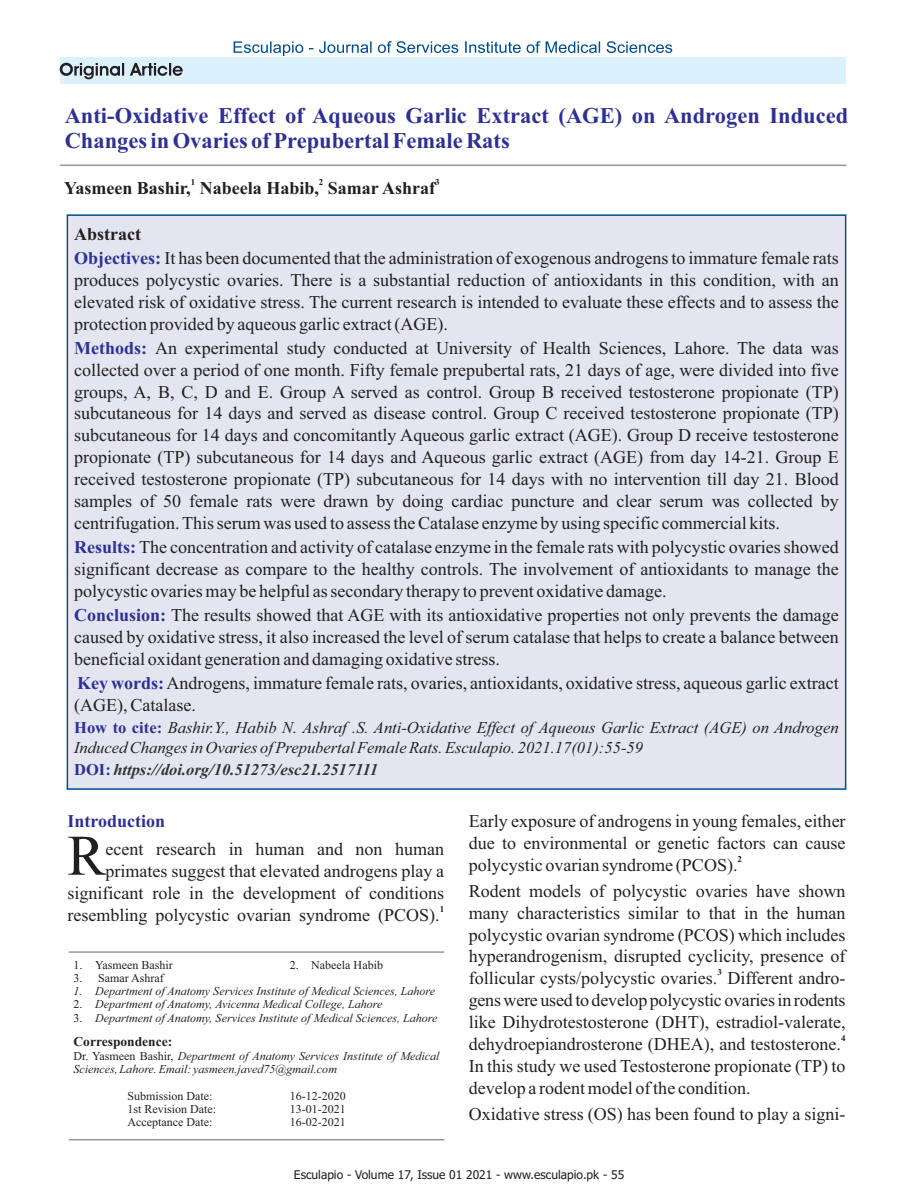
<style>
.page{position:relative;width:908px;height:1199px;background:#fff}
.page>*{position:absolute;margin:0;border:0;box-sizing:border-box;transform-origin:0 0}
.t1{font:57.3px "Times New Roman";color:#231f20}
.t2{font:700 22.5px/24.9px "Times New Roman";color:#2e3092}
.t3{font:18px/21.9px "Times New Roman";color:#231f20;text-align:justify}
.t4{font:700 18px "Times New Roman";color:#231f20}
.t5{font:700 18px "Times New Roman";color:#2e3092}
.t6{font:italic 16.5px/20.1px "Times New Roman";color:#231f20}
.t7{font:italic 700 16.5px "Times New Roman";color:#333}
.t8{font:700 13.5px "Times New Roman";color:#231f20}
.t9{font:italic 12px/13.4px "Times New Roman";color:#231f20}
.t10{font:12px "Times New Roman";color:#231f20}
.t11{font:12px "Tahoma";color:#231f20}
.t12{font:700 9px "Times New Roman";color:#231f20}
.s1{font-weight:700}
.s2{font-weight:700;color:#2e3092}
.s3{font-weight:700;font-style:normal;color:#2e3092}
.s4{font-style:normal;color:#2e3092}
.s5{font-style:normal}
</style>
<div class="page">
<div style="left:60px;top:57px;width:785px;height:26px;background:#dbf1fd"></div>
<hr style="left:60px;top:165px;width:786px;height:1px;background:#949698">
<svg style="left:60px;top:63px;width:123px;height:16px"></svg>
<div style="left:67px;top:215px;width:778px;height:574px;background:#e3e5f0"></div>
<hr style="left:69px;top:951px;width:375px;height:2px;background:#949698">
<hr style="left:69px;top:1139px;width:375px;height:1px;background:#949698">
<svg style="left:233px;top:41px;width:439px;height:15px"></svg>
<p class="t2" style="left:65px;top:106px;width:784px">Anti-Oxidative Effect of Aqueous Garlic Extract (AGE) on Androgen Induced<br>Changes in Ovaries of Prepubertal Female Rats</p>
<p class="t12" style="left:191px;top:179px;width:6px">1</p>
<p class="t12" style="left:319px;top:179px;width:6px">2</p>
<p class="t12" style="left:435px;top:179px;width:6px">3</p>
<p class="t4" style="left:64px;top:182px;width:372px">Yasmeen Bashir, Nabeela Habib, Samar Ashraf</p>
<p class="t3" style="left:74px;top:224px;width:765px;line-height:23.9px"><span class="s1">Abstract<br></span><span class="s2">Objectives:</span> It has been documented that the administration of exogenous androgens to immature female rats</p>
<p class="t3" style="left:74px;top:271px;width:765px">produces polycystic ovaries. There is a substantial reduction of antioxidants in this condition, with an elevated risk of oxidative stress. The current research is intended to evaluate these effects and to assess the protection provided by aqueous garlic extract (AGE).</p>
<p class="t3" style="left:74px;top:338px;width:765px"><span class="s2">Methods:</span> An experimental study conducted at University of Health Sciences, Lahore. The data was collected over a period of one month. Fifty female prepubertal rats, 21 days of age, were divided into five groups, A, B, C, D and E. Group A served as control. Group B received testosterone propionate (TP) subcutaneous for 14 days and served as disease control. Group C received testosterone propionate (TP) subcutaneous for 14 days and concomitantly Aqueous garlic extract (AGE). Group D receive testosterone propionate (TP) subcutaneous for 14 days and Aqueous garlic extract (AGE) from day 14-21. Group E received testosterone propionate (TP) subcutaneous for 14 days with no intervention till day 21. Blood samples of 50 female rats were drawn by doing cardiac puncture and clear serum was collected by centrifugation. This serum was used to assess the Catalase enzyme by using specific commercial kits.</p>
<p class="t3" style="left:74px;top:538px;width:765px"><span class="s2">Results:</span> The concentration and activity of catalase enzyme in the female rats with polycystic ovaries showed significant decrease as compare to the healthy controls. The involvement of antioxidants to manage the polycystic ovaries may be helpful as secondary therapy to prevent oxidative damage.</p>
<p class="t3" style="left:74px;top:605px;width:765px"><span class="s2">Conclusion:</span> The results showed that AGE with its antioxidative properties not only prevents the damage caused by oxidative stress, it also increased the level of serum catalase that helps to create a balance between beneficial oxidant generation and damaging oxidative stress.</p>
<p class="t3" style="left:74px;top:673px;width:765px"><span class="s2">Key words:</span>Androgens, immature female rats, ovaries, antioxidants, oxidative stress, aqueous garlic extract (AGE), Catalase.</p>
<p class="t6" style="left:74px;top:719px;width:765px"><span class="s3">How to cite:</span> Bashir.Y., Habib N. Ashraf .S. Anti-Oxidative Effect of Aqueous Garlic Extract (AGE) on Androgen<br>Induced Changes in Ovaries of Prepubertal Female Rats. Esculapio. 2021.17(01):55-59</p>
<p class="t7" style="left:74px;top:764px;width:305px"><span class="s4">DOI:</span> https://doi.org/10.51273/esc21.2517111</p>
<p class="t5" style="left:67px;top:815px;width:99px">Introduction</p>
<h1 class="t1" style="left:67px;top:835px;width:40px">R</h1>
<p class="t3" style="left:67px;top:839px;width:378px;text-align:right">ecent research in human and non human primates suggest that elevated androgens play a significant role in the development of conditions</p>
<p class="t12" style="left:439px;top:905px;width:6px">1</p>
<p class="t3" style="left:67px;top:905px;width:374px">resembling polycystic ovarian syndrome (PCOS).</p>
<p class="t10" style="left:73px;top:960px;width:101px">1. Yasmeen Bashir</p>
<p class="t10" style="left:289px;top:960px;width:95px">2. Nabeela Habib</p>
<p class="t10" style="left:73px;top:973px;width:92px">3. Samar Ashraf</p>
<p class="t9" style="left:73px;top:985px;width:363px">1. Department of Anatomy Services Institute of Medical Sciences, Lahore</p>
<p class="t9" style="left:73px;top:999px;width:310px"><span class="s5">2.</span> Department of Anatomy, Avicenna Medical College, Lahore</p>
<p class="t9" style="left:73px;top:1012px;width:365px"><span class="s5">3.</span> Department of Anatomy, Services Institute of Medical Sciences, Lahore</p>
<p class="t8" style="left:73px;top:1037px;width:100px">Correspondence:</p>
<p class="t9" style="left:73px;top:1050px;width:367px"><span class="s5">Dr. Yasmeen Bashir,</span> Department of Anatomy Services Institute of Medical<br>Sciences, Lahore. Email: yasmeen.javed75@gmail.com</p>
<p class="t10" style="left:127px;top:1091px;width:87px">Submission Date:</p>
<p class="t10" style="left:289px;top:1091px;width:57px">16-12-2020</p>
<p class="t10" style="left:127px;top:1104px;width:90px">1st Revision Date:</p>
<p class="t10" style="left:289px;top:1104px;width:57px">13-01-2021</p>
<p class="t10" style="left:127px;top:1118px;width:86px">Acceptance Date:</p>
<p class="t10" style="left:289px;top:1118px;width:57px">16-02-2021</p>
<p class="t3" style="left:468px;top:811px;width:378px">Early exposure of androgens in young females, either due to environmental or genetic factors can cause</p>
<p class="t12" style="left:737px;top:855px;width:6px">2</p>
<p class="t3" style="left:468px;top:853px;width:378px;line-height:26px">polycystic ovarian syndrome (PCOS).<br>Rodent models of polycystic ovaries have shown</p>
<p class="t3" style="left:468px;top:903px;width:378px">many characteristics similar to that in the human polycystic ovarian syndrome (PCOS) which includes hyperandrogenism, disrupted cyclicity, presence of</p>
<p class="t12" style="left:717px;top:969px;width:6px">3</p>
<p class="t3" style="left:468px;top:969px;width:378px">follicular cysts/polycystic ovaries. Different andro&shy;genswere used to develop polycystic ovariesin rodents like Dihydrotestosterone (DHT), estradiol-valerate,</p>
<p class="t12" style="left:840px;top:1035px;width:6px">4</p>
<p class="t3" style="left:468px;top:1035px;width:378px;text-align:left">dehydroepiandrosterone (DHEA), and testosterone.<br>In this study we used Testosterone propionate (TP) to develop a rodent model of the condition.</p>
<p class="t3" style="left:468px;top:1105px;width:378px">Oxidative stress (OS) has been found to play a signi-</p>
<p class="t11" style="left:294px;top:1169px;width:332px">Esculapio - Volume 17, Issue 01 2021 - www.esculapio.pk - 55</p>
</div>
